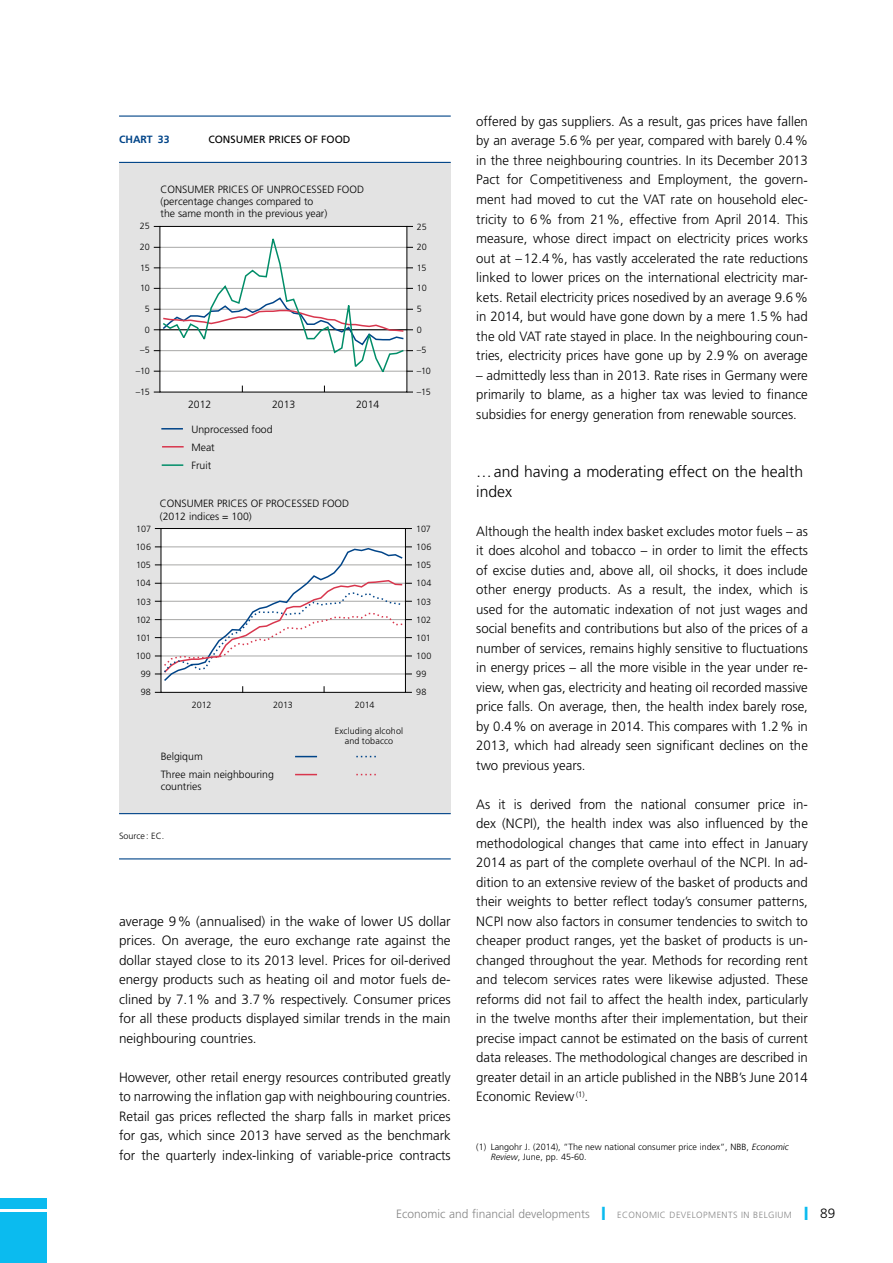
<style>
.page{position:relative;width:893px;height:1263px;background:#fff}
.page>*{position:absolute;margin:0;border:0;box-sizing:border-box;transform-origin:0 0}
.t1{font:300 15.75px/19.5px "Frutiger LT";color:#000}
.t2{font:300 13.5px/19.5px "Frutiger LT";color:#000;text-align:justify}
.t3{font:300 12px "Frutiger LT";color:#878787}
.t4{font:300 10.5px/12px "Frutiger LT";color:#000}
.t5{font:10.5px "Frutiger LT";color:#000}
.t6{font:700 10.5px "Frutiger LT";color:#048}
.t7{font:300 9px/10.5px "Frutiger LT";color:#000;text-align:center}
.t8{font:300 9px "Frutiger LT";color:#878787}
.s1{font-style:italic}
.s2{color:#0bbbef}
.s3{font-size:9px}
</style>
<div class="page">
<div style="left:0;top:1198px;width:47px;height:11px;background:#0bbbef"></div>
<div style="left:0;top:1213px;width:47px;height:50px;background:#0bbbef"></div>
<div style="left:119px;top:162px;width:332px;height:652px;background:#e3e3e3"></div>
<hr style="left:119px;top:116px;width:332px;height:1px;background:#048">
<hr style="left:119px;top:162px;width:332px;height:1px;background:#048">
<hr style="left:119px;top:813px;width:332px;height:1px;background:#048">
<hr style="left:119px;top:858px;width:332px;height:1px;background:#048">
<div style="left:160px;top:226px;width:247px;height:166px;background:#fff"></div>
<svg style="left:161px;top:428px;width:22px;height:1px"></svg>
<svg style="left:162px;top:446px;width:22px;height:1px"></svg>
<div style="left:161px;top:528px;width:244px;height:164px;background:#fff"></div>
<hr style="left:162px;top:464px;width:21px;height:2px;background:#008d68">
<svg style="left:154px;top:226px;width:259px;height:149px"></svg>
<svg style="left:155px;top:546px;width:257px;height:147px"></svg>
<svg style="left:295px;top:756px;width:22px;height:1px"></svg>
<svg style="left:295px;top:774px;width:22px;height:1px"></svg>
<svg style="left:356px;top:756px;width:20px;height:1px"></svg>
<svg style="left:356px;top:774px;width:20px;height:1px"></svg>
<p class="t6" style="left:119px;top:133px;width:52px">Chart 33</p>
<p class="t5" style="left:208px;top:133px;width:144px">CONSUMER PRICES OF FOOD</p>
<p class="t4" style="left:160px;top:184px;width:205px">CONSUMER PRICES OF UNPROCESSED FOOD (percentage changes compared to<br>the same month in the previous year)</p>
<p class="t7" style="left:140px;top:221px;width:11px">25</p>
<p class="t7" style="left:417px;top:221px;width:11px">25</p>
<p class="t7" style="left:140px;top:242px;width:12px">20</p>
<p class="t7" style="left:417px;top:242px;width:12px">20</p>
<p class="t7" style="left:140px;top:262px;width:11px">15</p>
<p class="t7" style="left:417px;top:262px;width:11px">15</p>
<p class="t7" style="left:140px;top:283px;width:11px">10</p>
<p class="t7" style="left:417px;top:283px;width:11px">10</p>
<p class="t7" style="left:145px;top:304px;width:7px">5</p>
<p class="t7" style="left:417px;top:304px;width:7px">5</p>
<p class="t7" style="left:145px;top:325px;width:7px">0</p>
<p class="t7" style="left:417px;top:325px;width:7px">0</p>
<p class="t7" style="left:140px;top:345px;width:11px">–5</p>
<p class="t7" style="left:417px;top:345px;width:11px">–5</p>
<p class="t7" style="left:136px;top:366px;width:16px">–10</p>
<p class="t7" style="left:417px;top:366px;width:16px">–10</p>
<p class="t7" style="left:136px;top:386px;width:15px">–15</p>
<p class="t7" style="left:417px;top:387px;width:15px">–15</p>
<p class="t4" style="left:188px;top:399px;width:25px">2012</p>
<p class="t4" style="left:272px;top:399px;width:25px">2013</p>
<p class="t4" style="left:356px;top:399px;width:25px">2014</p>
<p class="t4" style="left:191px;top:420px;width:83px;line-height:18px">Unprocessed food<br>Meat</p>
<p class="t4" style="left:191px;top:459px;width:21px">Fruit</p>
<p class="t4" style="left:160px;top:498px;width:191px;line-height:12.6px">CONSUMER PRICES OF PROCESSED FOOD (2012 indices = 100)</p>
<p class="t7" style="left:136px;top:524px;width:16px">107</p>
<p class="t7" style="left:416px;top:523px;width:16px">107</p>
<p class="t7" style="left:136px;top:542px;width:17px">106</p>
<p class="t7" style="left:416px;top:541px;width:17px">106</p>
<p class="t7" style="left:136px;top:560px;width:16px">105</p>
<p class="t7" style="left:416px;top:560px;width:16px">105</p>
<p class="t7" style="left:136px;top:578px;width:17px">104</p>
<p class="t7" style="left:416px;top:578px;width:17px">104</p>
<p class="t7" style="left:136px;top:596px;width:16px">103</p>
<p class="t7" style="left:416px;top:596px;width:16px">103</p>
<p class="t7" style="left:136px;top:614px;width:16px">102</p>
<p class="t7" style="left:416px;top:614px;width:16px">102</p>
<p class="t7" style="left:136px;top:633px;width:16px">101</p>
<p class="t7" style="left:416px;top:633px;width:16px">101</p>
<p class="t7" style="left:136px;top:651px;width:17px">100</p>
<p class="t7" style="left:416px;top:651px;width:17px">100</p>
<p class="t7" style="left:141px;top:669px;width:12px">99</p>
<p class="t7" style="left:416px;top:669px;width:12px">99</p>
<p class="t7" style="left:141px;top:687px;width:12px">98</p>
<p class="t7" style="left:416px;top:687px;width:12px">98</p>
<p class="t7" style="left:192px;top:699px;width:21px">2012</p>
<p class="t7" style="left:273px;top:699px;width:21px">2013</p>
<p class="t7" style="left:355px;top:699px;width:21px">2014</p>
<p class="t7" style="left:335px;top:725px;width:70px">Excluding alcohol and tobacco</p>
<p class="t4" style="left:161px;top:748px;width:115px;line-height:17.2px">Belgiqum<br>Three main neighbouring</p>
<p class="t4" style="left:161px;top:780px;width:42px">countries</p>
<p class="t7" style="left:119px;top:831px;width:47px">Source : EC.</p>
<p class="t2" style="left:119px;top:911px;width:333px">average 9% (annualised) in the wake of lower US dollar prices. On average, the euro exchange rate against the dollar stayed close to its 2013 level. Prices for oil-derived energy products such as heating oil and motor fuels de&shy;clined by 7.1% and 3.7% respectively. Consumer prices for all these products displayed similar trends in the main neighbouring countries.</p>
<p class="t2" style="left:119px;top:1067px;width:333px">However, other retail energy resources contributed greatly to narrowing the inflation gap with neighbouring countries.<br>Retail gas prices reflected the sharp falls in market prices for gas, which since 2013 have served as the benchmark for the quarterly index-linking of variable-price contracts</p>
<p class="t2" style="left:476px;top:112px;width:333px">offered by gas suppliers. As a result, gas prices have fallen by an average 5.6% per year, compared with barely 0.4% in the three neighbouring countries. In its December 2013<br>Pact for Competitiveness and Employment, the govern&shy;ment had moved to cut the VAT rate on household elec&shy;tricity to 6% from 21%, effective from April 2014. This measure, whose direct impact on electricity prices works out at –12.4%, has vastly accelerated the rate reductions linked to lower prices on the international electricity mar&shy;kets. Retail electricity prices nosedived by an average 9.6% in 2014, but would have gone down by a mere 1.5% had the old VAT rate stayed in place. In the neighbouring coun&shy;tries, electricity prices have gone up by 2.9% on average</p>
<p class="t2" style="left:476px;top:365px;width:333px">– admittedly less than in 2013. Rate rises in Germany were primarily to blame, as a higher tax was levied to finance subsidies for energy generation from renewable sources.</p>
<p class="t1" style="left:476px;top:462px;width:328px">…and having a moderating effect on the health index</p>
<p class="t2" style="left:476px;top:521px;width:333px">Although the health index basket excludes motor fuels – as it does alcohol and tobacco – in order to limit the effects of excise duties and, above all, oil shocks, it does include other energy products. As a result, the index, which is used for the automatic indexation of not just wages and social benefits and contributions but also of the prices of a number of services, remains highly sensitive to fluctuations in energy prices – all the more visible in the year under re&shy;view, when gas, electricity and heating oil recorded massive price falls. On average, then, the health index barely rose, by 0.4% on average in 2014. This compares with 1.2% in 2013, which had already seen significant declines on the two previous years.</p>
<p class="t2" style="left:476px;top:794px;width:333px">As it is derived from the national consumer price in&shy;dex (NCPI), the health index was also influenced by the methodological changes that came into effect in January 2014 as part of the complete overhaul of the NCPI. In ad&shy;dition to an extensive review of the basket of products and their weights to better reflect today’s consumer patterns, NCPI now also factors in consumer tendencies to switch to cheaper product ranges, yet the basket of products is un&shy;changed throughout the year. Methods for recording rent and telecom services rates were likewise adjusted. These reforms did not fail to affect the health index, particularly in the twelve months after their implementation, but their precise impact cannot be estimated on the basis of current data releases. The methodological changes are described in greater detail in an article published in the NBB’s June 2014<br>Economic Review <sup>(1)</sup>.</p>
<p class="t7" style="left:491px;top:1142px;width:300px;line-height:9.8px;text-align:left;text-indent:-14px">(1) Langohr J. (2014), ”The new national consumer price index”, NBB, <span class="s1">Economic<br>Review</span>, June, pp. 45-60.</p>
<p class="t3" style="left:396px;top:1207px;width:260px">Economic and financial developments <span class="s2">❙</span> <span class="s3">Ec on omic</span></p>
<p class="t8" style="left:670px;top:1210px;width:41px">developments</p>
<p class="t8" style="left:741px;top:1210px;width:24px">in Belgium</p>
<p class="t2" style="left:804px;top:1204px;width:32px"><span class="s2">❙</span> 89</p>
</div>
